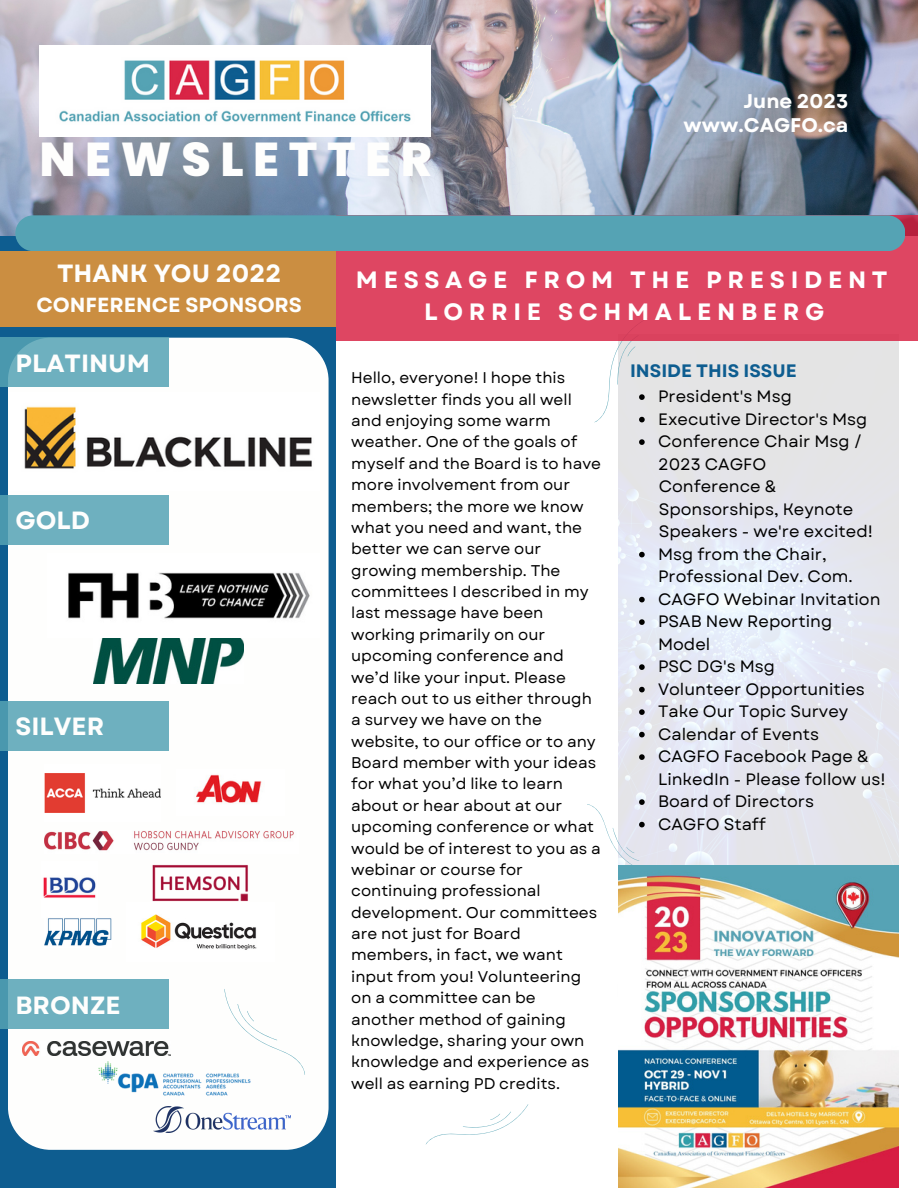
<style>
.page{position:relative;width:918px;height:1188px;background:#fff}
.page>*{position:absolute;margin:0;border:0;box-sizing:border-box;transform-origin:0 0}
.t1{font:800 47.4px "Poppins";letter-spacing:.2em;color:#fefefd}
.t2{font:700 24.9px "Garet";color:#fefefd}
.t3{font:700 23.7px "Garet";letter-spacing:.24em;color:#fff}
.t4{font:700 20.4px "Garet";color:#fefefd}
.t5{font:700 19.8px "Garet";color:#fff}
.t6{font:700 18px "Garet";color:#0e5d90}
.t7{font:16.5px/22.5px "Garet";color:#000}
.t8{font:15.45px/21.3px "Garet";color:#000}
</style>
<div class="page">
<div style="left:0;top:0;width:336px;height:1188px;background:#0e5d90"></div>
<img style="left:0;top:0;width:918px;height:235px">
<div style="left:8px;top:338px;width:320px;height:812px;background:#fefefd"></div>
<img style="left:10px;top:392px;width:309px;height:98px">
<img style="left:44px;top:764px;width:116px;height:57px">
<img style="left:177px;top:770px;width:108px;height:46px">
<img style="left:44px;top:831px;width:255px;height:22px">
<img style="left:41px;top:861px;width:56px;height:56px">
<img style="left:150px;top:862px;width:100px;height:41px">
<img style="left:44px;top:917px;width:68px;height:31px">
<img style="left:127px;top:903px;width:147px;height:58px">
<div style="left:0;top:701px;width:169px;height:50px;background:#6eb0bf"></div>
<div style="left:0;top:980px;width:169px;height:49px;background:#6eb0bf"></div>
<img style="left:85px;top:1042px;width:180px;height:72px">
<img style="left:22px;top:1041px;width:149px;height:15px">
<img style="left:153px;top:1107px;width:138px;height:26px">
<img style="left:93px;top:638px;width:150px;height:45px">
<img style="left:48px;top:553px;width:271px;height:85px">
<div style="left:0;top:495px;width:169px;height:49px;background:#6eb0bf"></div>
<svg style="left:0;top:338px;width:169px;height:49px;fill:#6eb0bf"></svg>
<div style="left:210px;top:989px;width:109px;height:86px;background:#fefefd"></div>
<svg style="left:247px;top:1011px;width:7px;height:10px"></svg>
<img style="left:619px;top:340px;width:280px;height:526px">
<svg style="left:581px;top:340px;width:81px;height:83px"></svg>
<svg style="left:639px;top:439px;width:6px;height:6px"></svg>
<svg style="left:639px;top:552px;width:6px;height:5px"></svg>
<svg style="left:639px;top:597px;width:6px;height:5px"></svg>
<svg style="left:639px;top:619px;width:6px;height:6px"></svg>
<svg style="left:639px;top:664px;width:6px;height:6px"></svg>
<svg style="left:639px;top:687px;width:6px;height:5px"></svg>
<svg style="left:639px;top:709px;width:6px;height:6px"></svg>
<svg style="left:639px;top:732px;width:6px;height:5px"></svg>
<svg style="left:639px;top:754px;width:6px;height:6px"></svg>
<svg style="left:587px;top:797px;width:64px;height:83px"></svg>
<svg style="left:626px;top:847px;width:8px;height:6px"></svg>
<img style="left:619px;top:866px;width:280px;height:322px">
<img style="left:39px;top:45px;width:392px;height:91px">
<div style="left:0;top:251px;width:336px;height:76px;background:#cb8e41"></div>
<div style="left:336px;top:215px;width:582px;height:125px;background:#de4662"></div>
<div style="left:15px;top:215px;width:890px;height:36px;background:#55a3b4"></div>
<svg style="left:426px;top:1104px;width:103px;height:40px"></svg>
<svg style="left:490px;top:1114px;width:10px;height:6px"></svg>
<p class="t1" style="left:39px;top:126px;width:394px">NEWSLETTER</p>
<p class="t5" style="left:743px;top:87px;width:107px">June 2023</p>
<p class="t5" style="left:684px;top:110px;width:166px">www.CAGFO.ca</p>
<p class="t2" style="left:57px;top:256px;width:226px">THANK YOU 2022</p>
<p class="t4" style="left:36px;top:290px;width:267px">CONFERENCE SPONSORS</p>
<p class="t2" style="left:16px;top:345px;width:136px">PLATINUM</p>
<p class="t2" style="left:16px;top:502px;width:76px">GOLD</p>
<p class="t2" style="left:16px;top:709px;width:90px">SILVER</p>
<p class="t2" style="left:16px;top:987px;width:106px">BRONZE</p>
<p class="t3" style="left:356px;top:262px;width:533px">MESSAGE FROM THE PRESIDENT</p>
<p class="t3" style="left:424px;top:295px;width:402px">LORRIE SCHMALENBERG</p>
<p class="t8" style="left:351px;top:367px;width:251px">Hello, everyone! I hope this newsletter finds you all well and enjoying some warm weather. One of the goals of myself and the Board is to have more involvement from our members; the more we know what you need and want, the better we can serve our growing membership. The committees I described in my last message have been working primarily on our upcoming conference and we’d like your input. Please reach out to us either through a survey we have on the website, to our office or to any<br>Board member with your ideas for what you’d like to learn about or hear about at our upcoming conference or what would be of interest to you as a webinar or course for continuing professional development. Our committees are not just for Board members, in fact, we want input from you! Volunteering on a committee can be another method of gaining knowledge, sharing your own knowledge and experience as well as earning PD credits.</p>
<p class="t6" style="left:630px;top:358px;width:168px">INSIDE THIS ISSUE</p>
<p class="t7" style="left:658px;top:385px;width:135px">President's Msg</p>
<p class="t7" style="left:658px;top:408px;width:211px">Executive Director's Msg</p>
<p class="t7" style="left:658px;top:430px;width:206px">Conference Chair Msg /<br>2023 CAGFO</p>
<p class="t7" style="left:659px;top:475px;width:119px">Conference &amp;</p>
<p class="t7" style="left:659px;top:498px;width:196px">Sponsorships, Keynote</p>
<p class="t7" style="left:659px;top:520px;width:216px">Speakers - we're excited!</p>
<p class="t7" style="left:658px;top:543px;width:196px">Msg from the Chair,<br>Professional Dev. Com.</p>
<p class="t7" style="left:658px;top:588px;width:224px">CAGFO Webinar Invitation</p>
<p class="t7" style="left:658px;top:610px;width:176px">PSAB New Reporting<br>Model</p>
<p class="t7" style="left:658px;top:655px;width:118px">PSC DG's Msg</p>
<p class="t7" style="left:658px;top:678px;width:208px">Volunteer Opportunities</p>
<p class="t7" style="left:658px;top:700px;width:192px">Take Our Topic Survey</p>
<p class="t7" style="left:658px;top:723px;width:163px">Calendar of Events</p>
<p class="t7" style="left:658px;top:745px;width:229px">CAGFO Facebook Page &amp;<br>LinkedIn - Please follow us!</p>
<p class="t7" style="left:658px;top:790px;width:158px">Board of Directors</p>
<p class="t7" style="left:658px;top:813px;width:109px">CAGFO Staff</p>
</div>
